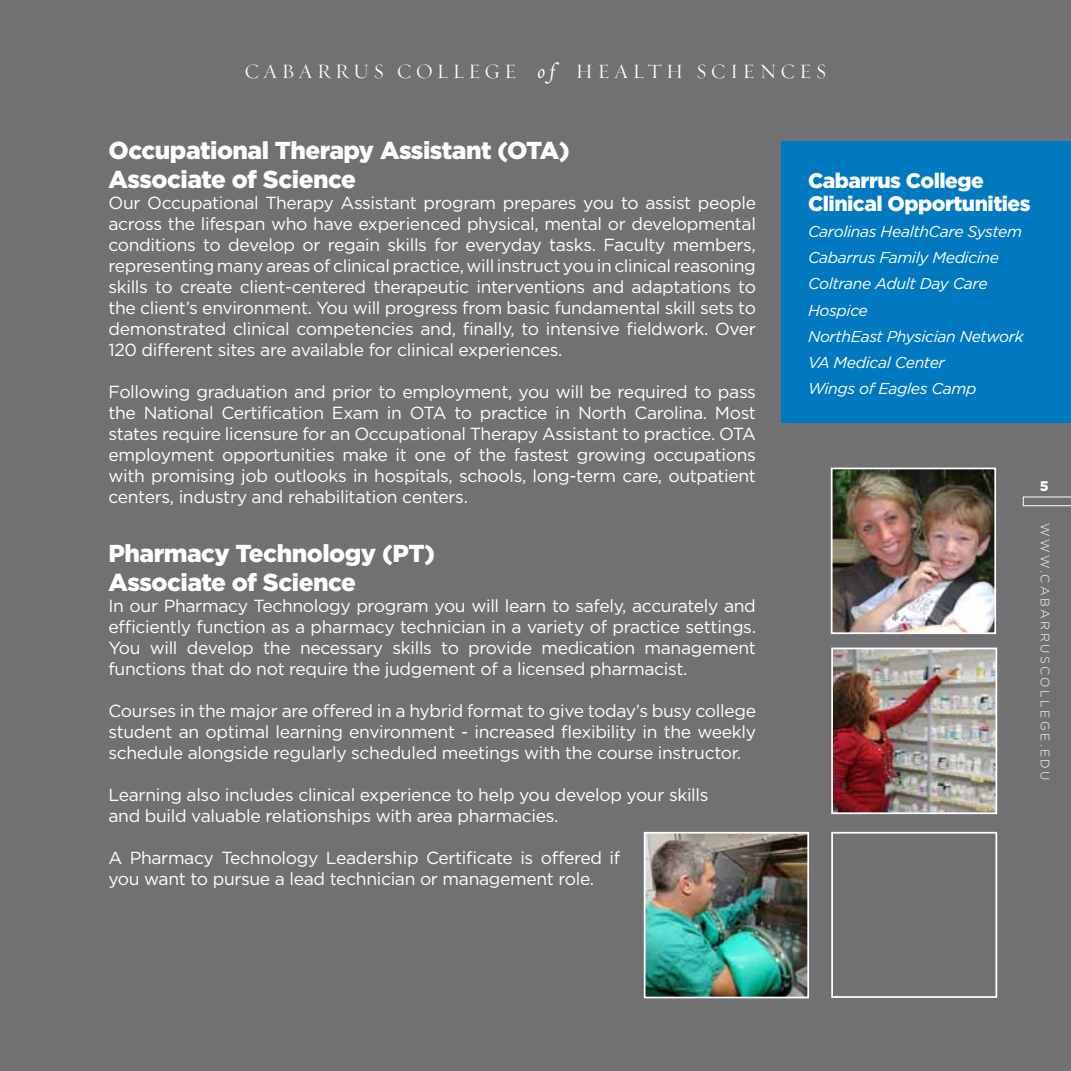
<style>
.page{position:relative;width:1071px;height:1071px;background:#717073}
.page>*{position:absolute;margin:0;border:0;box-sizing:border-box;transform-origin:0 0}
.t1{font:900 24.5px/29.4px "Gotham";letter-spacing:-.02em;color:#fff}
.t2{font:900 21px/22.8px "Gotham";letter-spacing:-.025em;color:#fff}
.t3{font:21px "Requiem Fine HTF Roman";letter-spacing:.19em;color:#fff}
.t4{font:17.5px/21px "Gotham";letter-spacing:-.02em;color:#fff;text-align:justify}
.t5{font:italic 15.75px/26.2px "Gotham";letter-spacing:-.025em;color:#fff}
.t6{font:900 14px "Gotham";color:#fff}
.t7{font:300 12.25px "Gotham";letter-spacing:.2em;color:#fff}
.s1{font-family:"Requiem Text HTF Italic"}
</style>
<div class="page">
<img style="left:647px;top:835px;width:159px;height:160px">
<div style="left:644px;top:832px;width:165px;height:166px;border:2px solid #fff"></div>
<img style="left:834px;top:471px;width:159px;height:160px">
<div style="left:831px;top:468px;width:165px;height:166px;border:2px solid #fff"></div>
<svg style="left:1023px;top:497px;width:48px;height:9px"></svg>
<div style="left:831px;top:832px;width:166px;height:166px;border:2px solid #fff"></div>
<img style="left:834px;top:651px;width:160px;height:160px">
<div style="left:831px;top:648px;width:166px;height:166px;border:2px solid #fff"></div>
<div style="left:782px;top:142px;width:289px;height:281px;background:#0079c1"></div>
<p class="t3" style="left:244px;top:59px;width:584px">CABARRUS COLLEGE <span class="s1">of</span> HEALTH SCIENCES</p>
<h1 class="t1" style="left:108px;top:135px;width:463px">Occupational Therapy Assistant (OTA)<br>Associate of Science</h1>
<p class="t4" style="left:108px;top:192px;width:649px">Our Occupational Therapy Assistant program prepares you to assist people across the lifespan who have experienced physical, mental or developmental conditions to develop or regain skills for everyday tasks. Faculty members, representing many areas of clinical practice, will instruct you in clinical reasoning skills to create client-centered therapeutic interventions and adaptations to the client’s environment. You will progress from basic fundamental skill sets to demonstrated clinical competencies and, finally, to intensive fieldwork. Over 120 different sites are available for clinical experiences.</p>
<p class="t4" style="left:108px;top:381px;width:649px">Following graduation and prior to employment, you will be required to pass the National Certification Exam in OTA to practice in North Carolina. Most states require licensure for an Occupational Therapy Assistant to practice. OTA employment opportunities make it one of the fastest growing occupations with promising job outlooks in hospitals, schools, long-term care, outpatient centers, industry and rehabilitation centers.</p>
<h1 class="t1" style="left:108px;top:538px;width:328px">Pharmacy Technology (PT)<br>Associate of Science</h1>
<p class="t4" style="left:108px;top:595px;width:649px">In our Pharmacy Technology program you will learn to safely, accurately and efficiently function as a pharmacy technician in a variety of practice settings.<br>You will develop the necessary skills to provide medication management functions that do not require the judgement of a licensed pharmacist.</p>
<p class="t4" style="left:108px;top:700px;width:649px">Courses in the major are offered in a hybrid format to give today’s busy college student an optimal learning environment - increased flexibility in the weekly schedule alongside regularly scheduled meetings with the course instructor.</p>
<p class="t4" style="left:108px;top:784px;width:602px">Learning also includes clinical experience to help you develop your skills and build valuable relationships with area pharmacies.</p>
<p class="t4" style="left:108px;top:847px;width:513px">A Pharmacy Technology Leadership Certificate is offered if you want to pursue a lead technician or management role.</p>
<p class="t2" style="left:808px;top:169px;width:224px">Cabarrus College<br>Clinical Opportunities</p>
<p class="t5" style="left:808px;top:218px;width:217px">Carolinas HealthCare System<br>Cabarrus Family Medicine<br>Coltrane Adult Day Care<br>Hospice<br>NorthEast Physician Network<br>VA Medical Center<br>Wings of Eagles Camp</p>
<p class="t6" style="left:1040px;top:476px;width:10px">5</p>
<p class="t7" style="left:1053px;top:523px;width:259px;rotate:90deg">WWW.CABARRUSCOLLEGE.EDU</p>
</div>
